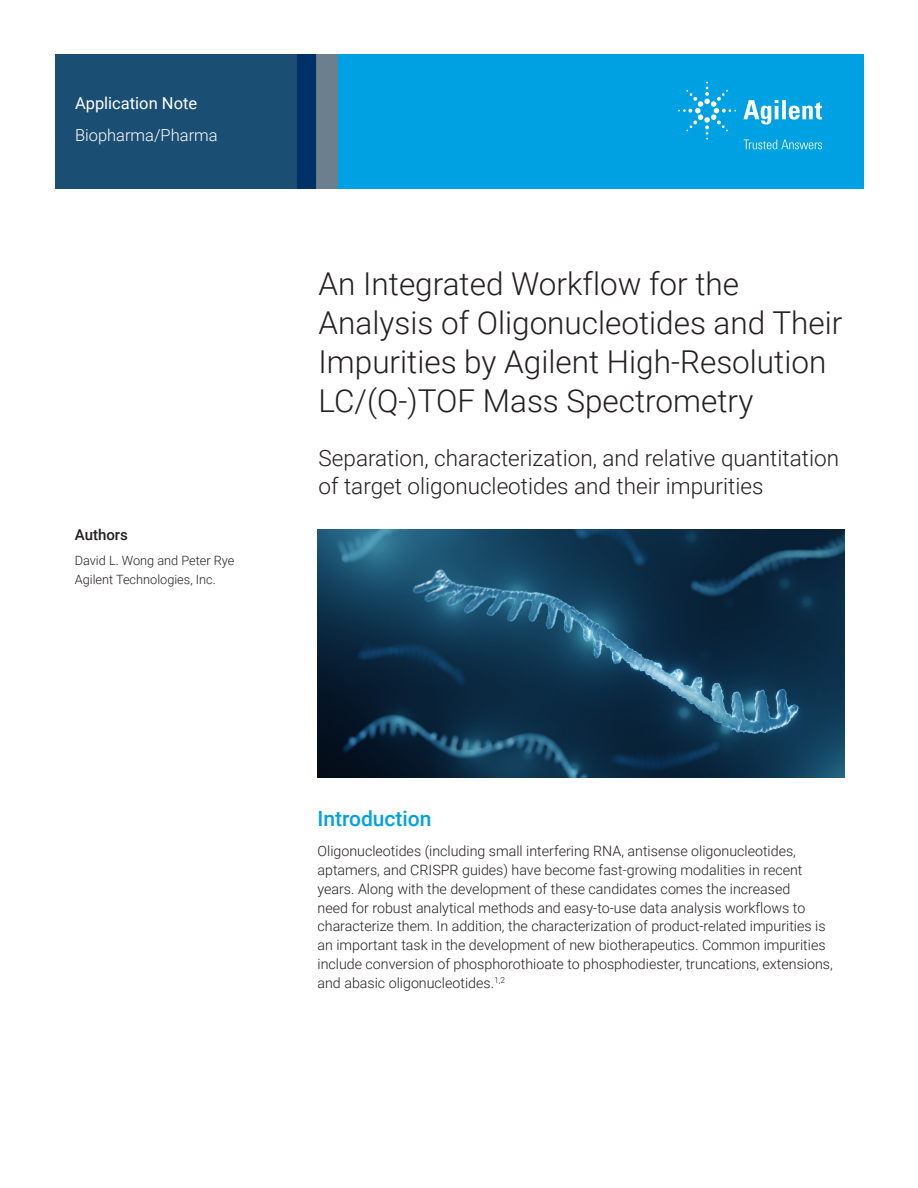
<style>
.page{position:relative;width:918px;height:1188px;background:#fff}
.page>*{position:absolute;margin:0;border:0;box-sizing:border-box;transform-origin:0 0}
.t1{font:300 31.5px/39px "Roboto";color:#231f20}
.Subtitle{font:300 22.5px/28.5px "Roboto";color:#231f20}
.Header_1{font:500 21px "Roboto";color:#00a1e3}
.Area_Identifier{font:300 16.5px "Roboto";color:#fff}
.Doctype{font:16.5px "Roboto";color:#fff}
.DATA_author_title{font:500 15px "Roboto";color:#231f20}
.Text{font:300 14.25px/18.8px "Roboto";color:#231f20}
.DATA_author_name___i{font:300 12.75px/18.8px "Roboto";color:#231f20}
</style>
<div class="page">
<div style="left:297px;top:54px;width:567px;height:135px;background:#00a1e3"></div>
<svg style="left:55px;top:54px;width:261px;height:135px;background:#184b71"></svg>
<div style="left:316px;top:54px;width:22px;height:135px;background:#6b808c"></div>
<img style="left:318px;top:529px;width:527px;height:248px">
<svg style="left:743px;top:100px;width:79px;height:25px"></svg>
<svg style="left:678px;top:82px;width:58px;height:58px"></svg>
<svg style="left:744px;top:140px;width:78px;height:9px"></svg>
<p class="Doctype" style="left:75px;top:91px;width:124px">Application Note</p>
<p class="Area_Identifier" style="left:75px;top:124px;width:144px">Biopharma/Pharma</p>
<p class="DATA_author_title" style="left:75px;top:525px;width:55px">Authors</p>
<p class="DATA_author_name___i" style="left:75px;top:551px;width:161px">David L. Wong and Peter Rye<br>Agilent Technologies, Inc.</p>
<p class="t1" style="left:319px;top:263px;width:525px">An Integrated Workflow for the Analysis of Oligonucleotides and Their Impurities by Agilent High-Resolution LC/(Q-)TOF Mass Spectrometry</p>
<p class="Subtitle" style="left:319px;top:443px;width:522px">Separation, characterization, and relative quantitation of target oligonucleotides and their impurities</p>
<p class="Header_1" style="left:318px;top:804px;width:116px">Introduction</p>
<p class="Text" style="left:318px;top:841px;width:517px">Oligonucleotides (including small interfering RNA, antisense oligonucleotides, aptamers, and CRISPR guides) have become fast-growing modalities in recent years. Along with the development of these candidates comes the increased<br>need for robust analytical methods and easy-to-use data analysis workflows to characterize them. In addition, the characterization of product‑related impurities is an important task in the development of new biotherapeutics. Common impurities include conversion of phosphorothioate to phosphodiester, truncations, extensions, and abasic oligonucleotides.<sup>1,2</sup></p>
</div>
